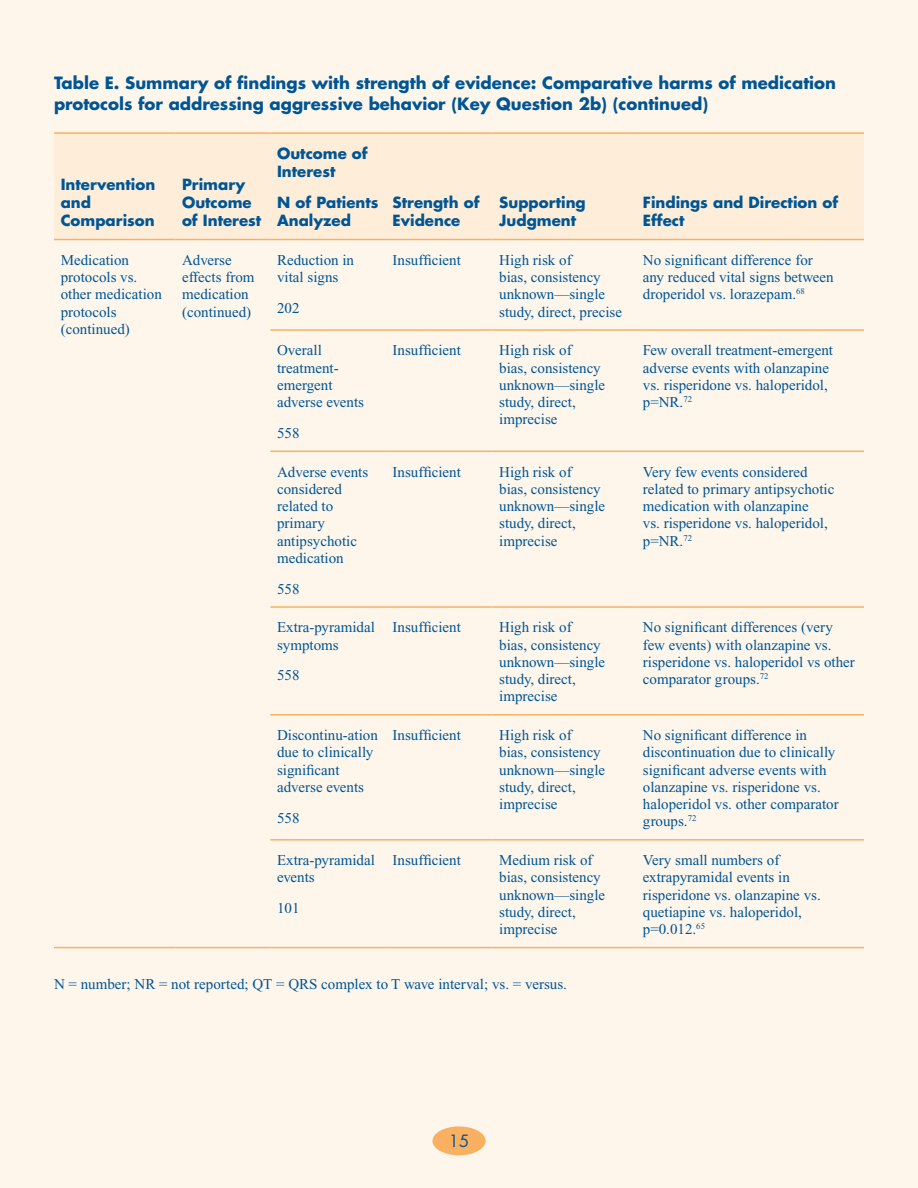
<style>
.page{position:relative;width:918px;height:1188px;background:#fef6eb}
.page>*{position:absolute;margin:0;border:0;box-sizing:border-box;transform-origin:0 0}
.Head_Level_2{font:700 16.5px/21px "Futura";color:#005595}
.t1{font:16.5px "Futura";color:#005595}
.Table_text{font:15px/17.2px "Times New Roman";color:#005595}
.Table_Sub_Head{font:700 15px/18px "Futura";color:#005595}
</style>
<div class="page">
<div style="left:432px;top:1126px;width:54px;height:29px;background:#fab061;border-radius:50%"></div>
<div style="left:54px;top:134px;width:810px;height:105px;background:#feedd9"></div>
<hr style="left:54px;top:132px;width:121px;height:2px;background:#fab061">
<hr style="left:175px;top:132px;width:95px;height:2px;background:#fab061">
<hr style="left:270px;top:132px;width:116px;height:2px;background:#fab061">
<hr style="left:386px;top:132px;width:106px;height:2px;background:#fab061">
<hr style="left:492px;top:132px;width:144px;height:2px;background:#fab061">
<hr style="left:636px;top:132px;width:228px;height:2px;background:#fab061">
<hr style="left:54px;top:239px;width:121px;height:1px;background:#fab061">
<hr style="left:175px;top:239px;width:95px;height:1px;background:#fab061">
<hr style="left:270px;top:239px;width:116px;height:1px;background:#fab061">
<hr style="left:386px;top:239px;width:106px;height:1px;background:#fab061">
<hr style="left:492px;top:239px;width:144px;height:1px;background:#fab061">
<hr style="left:636px;top:239px;width:228px;height:1px;background:#fab061">
<hr style="left:270px;top:329px;width:116px;height:2px;background:#fab061">
<hr style="left:386px;top:329px;width:106px;height:2px;background:#fab061">
<hr style="left:492px;top:329px;width:144px;height:2px;background:#fab061">
<hr style="left:636px;top:329px;width:228px;height:2px;background:#fab061">
<hr style="left:270px;top:451px;width:116px;height:1px;background:#fab061">
<hr style="left:386px;top:451px;width:106px;height:1px;background:#fab061">
<hr style="left:492px;top:451px;width:144px;height:1px;background:#fab061">
<hr style="left:636px;top:451px;width:228px;height:1px;background:#fab061">
<hr style="left:270px;top:606px;width:116px;height:2px;background:#fab061">
<hr style="left:386px;top:606px;width:106px;height:2px;background:#fab061">
<hr style="left:492px;top:606px;width:144px;height:2px;background:#fab061">
<hr style="left:636px;top:606px;width:228px;height:2px;background:#fab061">
<hr style="left:270px;top:714px;width:116px;height:2px;background:#fab061">
<hr style="left:386px;top:714px;width:106px;height:2px;background:#fab061">
<hr style="left:492px;top:714px;width:144px;height:2px;background:#fab061">
<hr style="left:636px;top:714px;width:228px;height:2px;background:#fab061">
<hr style="left:270px;top:839px;width:116px;height:2px;background:#fab061">
<hr style="left:386px;top:839px;width:106px;height:2px;background:#fab061">
<hr style="left:492px;top:839px;width:144px;height:2px;background:#fab061">
<hr style="left:636px;top:839px;width:228px;height:2px;background:#fab061">
<hr style="left:54px;top:947px;width:121px;height:1px;background:#fab061">
<hr style="left:175px;top:947px;width:95px;height:1px;background:#fab061">
<hr style="left:270px;top:947px;width:116px;height:1px;background:#fab061">
<hr style="left:386px;top:947px;width:106px;height:1px;background:#fab061">
<hr style="left:492px;top:947px;width:144px;height:1px;background:#fab061">
<hr style="left:636px;top:947px;width:228px;height:1px;background:#fab061">
<p class="Head_Level_2" style="left:54px;top:72px;width:784px">Table E. Summary of findings with strength of evidence: Comparative harms of medication protocols for addressing aggressive behavior (Key Question 2b) (continued)</p>
<p class="Table_Sub_Head" style="left:61px;top:175px;width:96px">Intervention and<br>Comparison</p>
<p class="Table_Sub_Head" style="left:182px;top:175px;width:81px">Primary<br>Outcome of Interest</p>
<p class="Table_Sub_Head" style="left:277px;top:144px;width:92px">Outcome of<br>Interest</p>
<p class="Table_Sub_Head" style="left:277px;top:193px;width:103px">N of Patients<br>Analyzed</p>
<p class="Table_Sub_Head" style="left:393px;top:193px;width:88px">Strength of<br>Evidence</p>
<p class="Table_Sub_Head" style="left:499px;top:193px;width:88px">Supporting<br>Judgment</p>
<p class="Table_Sub_Head" style="left:643px;top:193px;width:197px">Findings and Direction of<br>Effect</p>
<p class="Table_text" style="left:61px;top:251px;width:103px">Medication protocols vs. other medication protocols (continued)</p>
<p class="Table_text" style="left:182px;top:251px;width:74px">Adverse effects from medication (continued)</p>
<p class="Table_text" style="left:277px;top:251px;width:79px">Reduction in vital signs</p>
<p class="Table_text" style="left:277px;top:299px;width:24px">202</p>
<p class="Table_text" style="left:277px;top:342px;width:89px">Overall treatment&shy;emergent adverse events</p>
<p class="Table_text" style="left:277px;top:424px;width:24px">558</p>
<p class="Table_text" style="left:277px;top:463px;width:93px">Adverse events considered related to primary antipsychotic medication</p>
<p class="Table_text" style="left:277px;top:580px;width:24px">558</p>
<p class="Table_text" style="left:277px;top:619px;width:99px">Extra-pyramidal symptoms</p>
<p class="Table_text" style="left:277px;top:667px;width:24px">558</p>
<p class="Table_text" style="left:277px;top:726px;width:102px">Discontinu-ation due to clinically significant adverse events</p>
<p class="Table_text" style="left:277px;top:809px;width:24px">558</p>
<p class="Table_text" style="left:277px;top:851px;width:99px">Extra-pyramidal events</p>
<p class="Table_text" style="left:277px;top:899px;width:24px">101</p>
<p class="Table_text" style="left:393px;top:251px;width:70px">Insufficient</p>
<p class="Table_text" style="left:499px;top:251px;width:124px">High risk of<br>bias, consistency unknown—single study, direct, precise</p>
<p class="Table_text" style="left:643px;top:251px;width:192px">No significant difference for any reduced vital signs between droperidol vs. lorazepam.<sup>68</sup></p>
<p class="Table_text" style="left:393px;top:342px;width:70px">Insufficient</p>
<p class="Table_text" style="left:499px;top:342px;width:108px">High risk of<br>bias, consistency unknown—single study, direct, imprecise</p>
<p class="Table_text" style="left:643px;top:342px;width:192px">Few overall treatment-emergent adverse events with olanzapine vs. risperidone vs. haloperidol, p=NR.<sup>72</sup></p>
<p class="Table_text" style="left:393px;top:463px;width:70px">Insufficient</p>
<p class="Table_text" style="left:499px;top:463px;width:108px">High risk of<br>bias, consistency unknown—single study, direct, imprecise</p>
<p class="Table_text" style="left:643px;top:463px;width:193px">Very few events considered related to primary antipsychotic medication with olanzapine<br>vs. risperidone vs. haloperidol, p=NR.<sup>72</sup></p>
<p class="Table_text" style="left:393px;top:619px;width:70px">Insufficient</p>
<p class="Table_text" style="left:499px;top:619px;width:108px">High risk of<br>bias, consistency unknown—single study, direct, imprecise</p>
<p class="Table_text" style="left:643px;top:619px;width:214px">No significant differences (very few events) with olanzapine vs. risperidone vs. haloperidol vs other comparator groups.<sup>72</sup></p>
<p class="Table_text" style="left:393px;top:726px;width:70px">Insufficient</p>
<p class="Table_text" style="left:499px;top:726px;width:108px">High risk of<br>bias, consistency unknown—single study, direct, imprecise</p>
<p class="Table_text" style="left:643px;top:726px;width:197px">No significant difference in discontinuation due to clinically significant adverse events with olanzapine vs. risperidone vs. haloperidol vs. other comparator groups.<sup>72</sup></p>
<p class="Table_text" style="left:393px;top:851px;width:70px">Insufficient</p>
<p class="Table_text" style="left:499px;top:851px;width:108px">Medium risk of bias, consistency unknown—single study, direct, imprecise</p>
<p class="Table_text" style="left:643px;top:851px;width:179px">Very small numbers of extrapyramidal events in risperidone vs. olanzapine vs. quetiapine vs. haloperidol, p=0.012.<sup>65</sup></p>
<p class="Table_text" style="left:54px;top:976px;width:514px">N = number; NR = not reported; QT = QRS complex to T wave interval; vs. = versus.</p>
<p class="t1" style="left:449px;top:1130px;width:22px">15</p>
</div>
